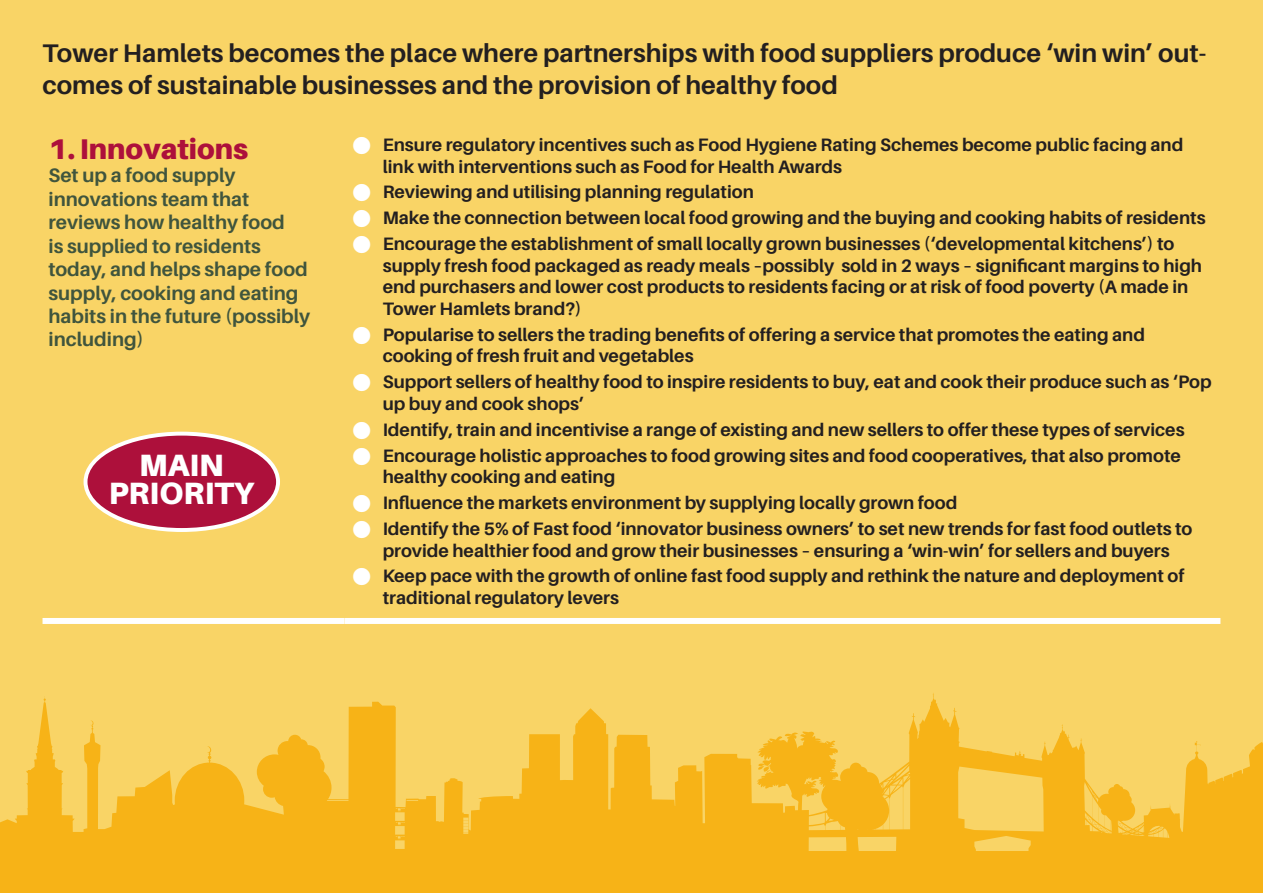
<style>
.page{position:relative;width:1263px;height:893px;background:#fff}
.page>*{position:absolute;margin:0;border:0;box-sizing:border-box;transform-origin:0 0}
.t1{font:900 30.9px/28px "Aileron";color:#fff;text-align:center}
.Subhead{font:900 28.5px "Aileron";color:#ad103b}
._2ND{font:700 25.5px/31.5px "Aileron";color:#231f20}
.SUB3{font:700 19.5px/23.4px "Aileron";color:#40553d}
.t2{font:700 18px/21.6px "Aileron";color:#231f20}
</style>
<div class="page">
<div style="left:0;top:0;width:1263px;height:693px;background:#f9d466"></div>
<svg style="left:0;top:693px;width:1263px;height:200px;background:#f7c037"></svg>
<div style="left:43px;top:618px;width:301px;height:6px;background:#fff"></div>
<div style="left:344px;top:618px;width:876px;height:6px;background:#fff"></div>
<svg style="left:84px;top:432px;width:196px;height:100px;background:#c44f56"></svg>
<svg style="left:353px;top:137px;width:17px;height:17px"></svg>
<svg style="left:353px;top:184px;width:17px;height:17px"></svg>
<svg style="left:353px;top:210px;width:17px;height:17px"></svg>
<svg style="left:353px;top:236px;width:17px;height:17px"></svg>
<svg style="left:353px;top:327px;width:17px;height:17px"></svg>
<svg style="left:353px;top:374px;width:17px;height:17px"></svg>
<svg style="left:353px;top:422px;width:17px;height:17px"></svg>
<svg style="left:353px;top:448px;width:17px;height:17px"></svg>
<svg style="left:353px;top:495px;width:17px;height:17px"></svg>
<svg style="left:353px;top:521px;width:17px;height:17px"></svg>
<svg style="left:353px;top:568px;width:17px;height:17px"></svg>
<p class="_2ND" style="left:43px;top:38px;width:1165px">Tower Hamlets becomes the place where partnerships with food suppliers produce ‘win win’ out&shy;comes of sustainable businesses and the provision of healthy food</p>
<p class="Subhead" style="left:49px;top:133px;width:201px">1. Innovations</p>
<p class="SUB3" style="left:49px;top:164px;width:263px">Set up a food supply innovations team that reviews how healthy food<br>is supplied to residents today, and helps shape food supply, cooking and eating habits in the future (possibly including)</p>
<p class="t1" style="left:109px;top:451px;width:147px">MAIN<br>PRIORITY</p>
<p class="t2" style="left:383px;top:134px;width:802px">Ensure regulatory incentives such as Food Hygiene Rating Schemes become public facing and link with interventions such as Food for Health Awards</p>
<p class="t2" style="left:383px;top:181px;width:373px">Reviewing and utilising planning regulation</p>
<p class="t2" style="left:383px;top:207px;width:824px">Make the connection between local food growing and the buying and cooking habits of residents</p>
<p class="t2" style="left:383px;top:233px;width:821px">Encourage the establishment of small locally grown businesses (‘developmental kitchens’) to supply fresh food packaged as ready meals –possibly sold in 2 ways – significant margins to high end purchasers and lower cost products to residents facing or at risk of food poverty (A made in Tower Hamlets brand?)</p>
<p class="t2" style="left:383px;top:324px;width:764px">Popularise to sellers the trading benefits of offering a service that promotes the eating and cooking of fresh fruit and vegetables</p>
<p class="t2" style="left:383px;top:371px;width:830px">Support sellers of healthy food to inspire residents to buy, eat and cook their produce such as ‘Pop up buy and cook shops’</p>
<p class="t2" style="left:383px;top:419px;width:803px">Identify, train and incentivise a range of existing and new sellers to offer these types of services</p>
<p class="t2" style="left:383px;top:445px;width:799px">Encourage holistic approaches to food growing sites and food cooperatives, that also promote healthy cooking and eating</p>
<p class="t2" style="left:383px;top:492px;width:576px">Influence the markets environment by supplying locally grown food</p>
<p class="t2" style="left:383px;top:518px;width:811px">Identify the 5% of Fast food ‘innovator business owners’ to set new trends for fast food outlets to provide healthier food and grow their businesses – ensuring a ‘win-win’ for sellers and buyers</p>
<p class="t2" style="left:383px;top:565px;width:803px">Keep pace with the growth of online fast food supply and rethink the nature and deployment of traditional regulatory levers</p>
</div>
